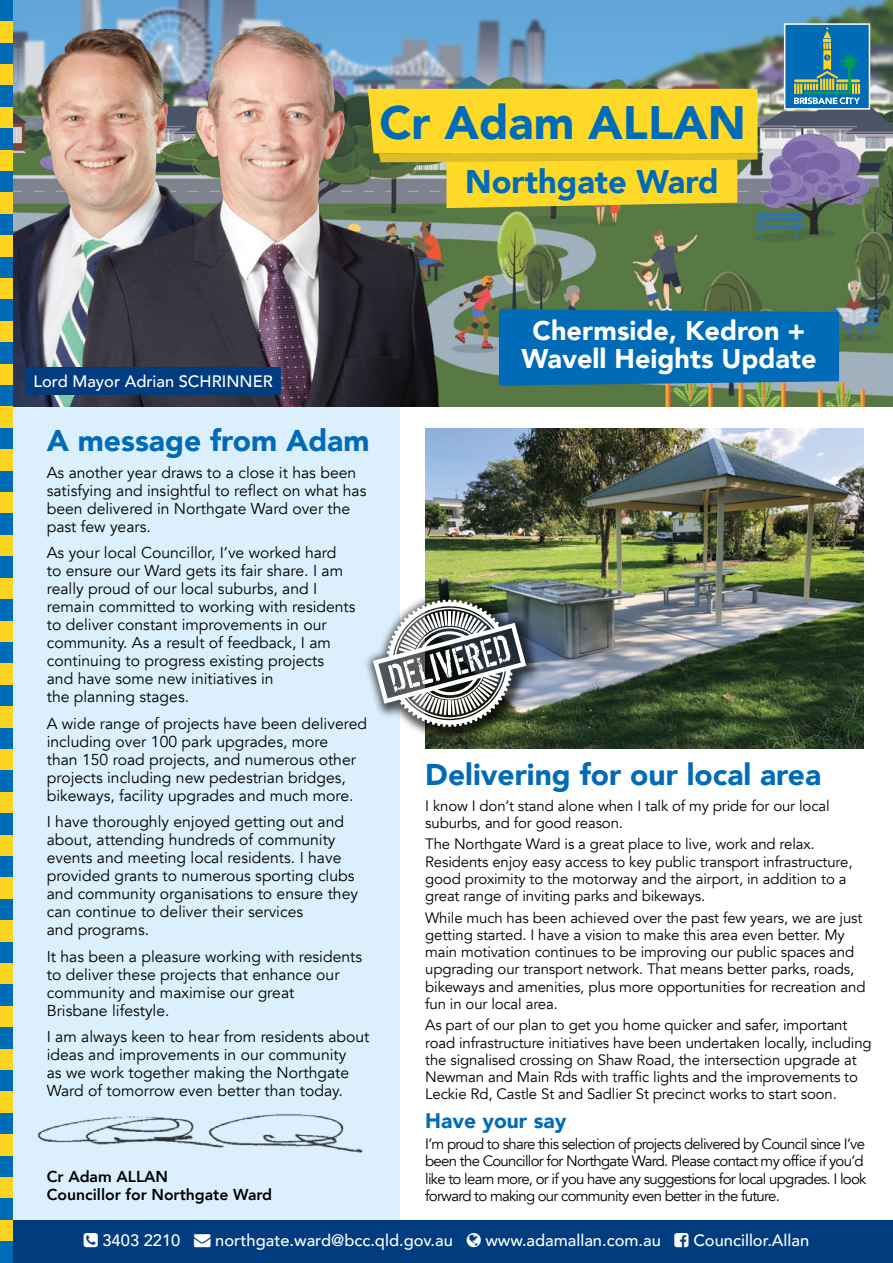
<style>
.page{position:relative;width:893px;height:1263px;background:#fff}
.page>*{position:absolute;margin:0;border:0;box-sizing:border-box;transform-origin:0 0}
.t1{font:900 46.8px "Avenir";color:#006bb6}
.t2{font:900 32.55px "Avenir";color:#006bb6}
.t3{font:900 30px "Avenir";color:#006bb6}
.t4{font:900 27px/28.5px "Avenir";color:#fff;text-align:center}
.t5{font:900 21px "Avenir";color:#006bb6}
.t6{font:500 16.5px "Avenir";color:#fff}
.t7{font:15.75px/18px "Avenir";color:#000}
.t8{font:800 15.75px/18px "Avenir";color:#000}
.t9{font:15px/17.2px "Avenir";letter-spacing:-.01em;color:#000}
.t10{font:15px/17.2px "Avenir";letter-spacing:-.05em;color:#000}
</style>
<div class="page">
<div style="left:0;top:407px;width:400px;height:856px;background:#dbf0fc"></div>
<img style="left:13px;top:0;width:880px;height:407px">
<img style="left:425px;top:428px;width:438px;height:320px">
<div style="left:0;top:1220px;width:893px;height:43px;background:#003c7e"></div>
<img style="left:13px;top:29px;width:39px;height:378px">
<img style="left:52px;top:11px;width:391px;height:396px">
<div style="left:363px;top:590px;width:179px;height:153px;background:#000;opacity:.65"></div>
<svg style="left:373px;top:599px;width:153px;height:128px"></svg>
<img style="left:37px;top:1114px;width:326px;height:40px">
<div style="left:499px;top:309px;width:340px;height:77px;background:#006bb6"></div>
<svg style="left:368px;top:89px;width:390px;height:119px;background:#ebcc30"></svg>
<svg style="left:783px;top:23px;width:88px;height:87px;background:#3586a8"></svg>
<div style="left:26px;top:367px;width:255px;height:28px;background:#003c7e"></div>
<div style="left:0;top:0;width:13px;height:21px;background:#006bb6"></div>
<div style="left:0;top:21px;width:13px;height:22px;background:#ffd420"></div>
<div style="left:0;top:43px;width:13px;height:21px;background:#006bb6"></div>
<div style="left:0;top:64px;width:13px;height:22px;background:#ffd420"></div>
<div style="left:0;top:86px;width:13px;height:21px;background:#006bb6"></div>
<div style="left:0;top:107px;width:13px;height:21px;background:#ffd420"></div>
<div style="left:0;top:128px;width:13px;height:22px;background:#006bb6"></div>
<div style="left:0;top:150px;width:13px;height:21px;background:#ffd420"></div>
<div style="left:0;top:171px;width:13px;height:22px;background:#006bb6"></div>
<div style="left:0;top:193px;width:13px;height:21px;background:#ffd420"></div>
<div style="left:0;top:214px;width:13px;height:21px;background:#006bb6"></div>
<div style="left:0;top:235px;width:13px;height:22px;background:#ffd420"></div>
<div style="left:0;top:257px;width:13px;height:21px;background:#006bb6"></div>
<div style="left:0;top:278px;width:13px;height:22px;background:#ffd420"></div>
<div style="left:0;top:300px;width:13px;height:21px;background:#006bb6"></div>
<div style="left:0;top:321px;width:13px;height:21px;background:#ffd420"></div>
<div style="left:0;top:342px;width:13px;height:22px;background:#006bb6"></div>
<div style="left:0;top:364px;width:13px;height:21px;background:#ffd420"></div>
<div style="left:0;top:385px;width:13px;height:22px;background:#006bb6"></div>
<div style="left:0;top:407px;width:13px;height:21px;background:#ffd420"></div>
<div style="left:0;top:428px;width:13px;height:21px;background:#006bb6"></div>
<div style="left:0;top:449px;width:13px;height:22px;background:#ffd420"></div>
<div style="left:0;top:471px;width:13px;height:21px;background:#006bb6"></div>
<div style="left:0;top:492px;width:13px;height:22px;background:#ffd420"></div>
<div style="left:0;top:514px;width:13px;height:21px;background:#006bb6"></div>
<div style="left:0;top:535px;width:13px;height:22px;background:#ffd420"></div>
<div style="left:0;top:557px;width:13px;height:21px;background:#006bb6"></div>
<div style="left:0;top:578px;width:13px;height:21px;background:#ffd420"></div>
<div style="left:0;top:599px;width:13px;height:22px;background:#006bb6"></div>
<div style="left:0;top:621px;width:13px;height:21px;background:#ffd420"></div>
<div style="left:0;top:642px;width:13px;height:22px;background:#006bb6"></div>
<div style="left:0;top:664px;width:13px;height:21px;background:#ffd420"></div>
<div style="left:0;top:685px;width:13px;height:21px;background:#006bb6"></div>
<div style="left:0;top:706px;width:13px;height:22px;background:#ffd420"></div>
<div style="left:0;top:728px;width:13px;height:21px;background:#006bb6"></div>
<div style="left:0;top:749px;width:13px;height:22px;background:#ffd420"></div>
<div style="left:0;top:771px;width:13px;height:21px;background:#006bb6"></div>
<div style="left:0;top:792px;width:13px;height:21px;background:#ffd420"></div>
<div style="left:0;top:813px;width:13px;height:22px;background:#006bb6"></div>
<div style="left:0;top:835px;width:13px;height:21px;background:#ffd420"></div>
<div style="left:0;top:856px;width:13px;height:22px;background:#006bb6"></div>
<div style="left:0;top:878px;width:13px;height:21px;background:#ffd420"></div>
<div style="left:0;top:899px;width:13px;height:21px;background:#006bb6"></div>
<div style="left:0;top:920px;width:13px;height:22px;background:#ffd420"></div>
<div style="left:0;top:942px;width:13px;height:21px;background:#006bb6"></div>
<div style="left:0;top:963px;width:13px;height:22px;background:#ffd420"></div>
<div style="left:0;top:985px;width:13px;height:21px;background:#006bb6"></div>
<div style="left:0;top:1006px;width:13px;height:21px;background:#ffd420"></div>
<div style="left:0;top:1027px;width:13px;height:22px;background:#006bb6"></div>
<div style="left:0;top:1049px;width:13px;height:21px;background:#ffd420"></div>
<div style="left:0;top:1070px;width:13px;height:22px;background:#006bb6"></div>
<div style="left:0;top:1092px;width:13px;height:21px;background:#ffd420"></div>
<div style="left:0;top:1113px;width:13px;height:21px;background:#006bb6"></div>
<div style="left:0;top:1134px;width:13px;height:22px;background:#ffd420"></div>
<div style="left:0;top:1156px;width:13px;height:21px;background:#006bb6"></div>
<div style="left:0;top:1177px;width:13px;height:22px;background:#ffd420"></div>
<div style="left:0;top:1199px;width:13px;height:21px;background:#006bb6"></div>
<div style="left:0;top:1220px;width:13px;height:21px;background:#ffd420"></div>
<div style="left:0;top:1241px;width:13px;height:22px;background:#006bb6"></div>
<h1 class="t1" style="left:379px;top:82px;width:368px">Cr Adam ALLAN</h1>
<h2 class="t2" style="left:465px;top:154px;width:255px">Northgate Ward</h2>
<p class="t6" style="left:34px;top:367px;width:241px">Lord Mayor Adrian SCHRINNER</p>
<h3 class="t3" style="left:47px;top:415px;width:324px">A message from Adam</h3>
<p class="t7" style="left:47px;top:463px;width:321px">As another year draws to a close it has been satisfying and insightful to reflect on what has been delivered in Northgate Ward over the past few years.</p>
<p class="t7" style="left:47px;top:544px;width:310px">As your local Councillor, I’ve worked hard<br>to ensure our Ward gets its fair share. I am really proud of our local suburbs, and I remain committed to working with residents to deliver constant improvements in our community. As a result of feedback, I am continuing to progress existing projects<br>and have some new initiatives in<br>the planning stages.</p>
<p class="t7" style="left:47px;top:714px;width:322px">A wide range of projects have been delivered including over 100 park upgrades, more<br>than 150 road projects, and numerous other projects including new pedestrian bridges, bikeways, facility upgrades and much more.</p>
<p class="t7" style="left:47px;top:813px;width:313px">I have thoroughly enjoyed getting out and about, attending hundreds of community events and meeting local residents. I have provided grants to numerous sporting clubs and community organisations to ensure they can continue to deliver their services<br>and programs.</p>
<p class="t7" style="left:47px;top:947px;width:317px">It has been a pleasure working with residents to deliver these projects that enhance our community and maximise our great<br>Brisbane lifestyle.</p>
<p class="t7" style="left:47px;top:1028px;width:324px">I am always keen to hear from residents about ideas and improvements in our community<br>as we work together making the Northgate Ward of tomorrow even better than today.</p>
<p class="t8" style="left:47px;top:1168px;width:227px">Cr Adam ALLAN<br>Councillor for Northgate Ward</p>
<h3 class="t4" style="left:521px;top:316px;width:297px">Chermside, Kedron +<br>Wavell Heights Update</h3>
<h3 class="t3" style="left:425px;top:749px;width:398px">Delivering for our local area</h3>
<p class="t9" style="left:425px;top:797px;width:406px">I know I don’t stand alone when I talk of my pride for our local suburbs, and for good reason.</p>
<p class="t9" style="left:425px;top:836px;width:429px">The Northgate Ward is a great place to live, work and relax.<br>Residents enjoy easy access to key public transport infrastructure, good proximity to the motorway and the airport, in addition to a great range of inviting parks and bikeways.</p>
<p class="t9" style="left:425px;top:909px;width:442px">While much has been achieved over the past few years, we are just getting started. I have a vision to make this area even better. My main motivation continues to be improving our public spaces and upgrading our transport network. That means better parks, roads, bikeways and amenities, plus more opportunities for recreation and fun in our local area.</p>
<p class="t9" style="left:425px;top:1017px;width:448px">As part of our plan to get you home quicker and safer, important road infrastructure initiatives have been undertaken locally, including the signalised crossing on Shaw Road, the intersection upgrade at Newman and Main Rds with traffic lights and the improvements to Leckie Rd, Castle St and Sadlier St precinct works to start soon.</p>
<h3 class="t5" style="left:425px;top:1102px;width:143px">Have your say</h3>
<p class="t10" style="left:425px;top:1135px;width:443px">I’m proud to share this selection of projects delivered by Council since I’ve been the Councillor for Northgate Ward. Please contact my office if you’d like to learn more, or if you have any suggestions for local upgrades. I look forward to making our community even better in the future.</p>
<p class="t6" style="left:102px;top:1226px;width:352px">3403 2210 → northgate.ward@bcc.qld.gov.au</p>
<p class="t6" style="left:485px;top:1226px;width:177px">www.adamallan.com.au</p>
<p class="t6" style="left:693px;top:1226px;width:117px">Councillor.Allan</p>
</div>
